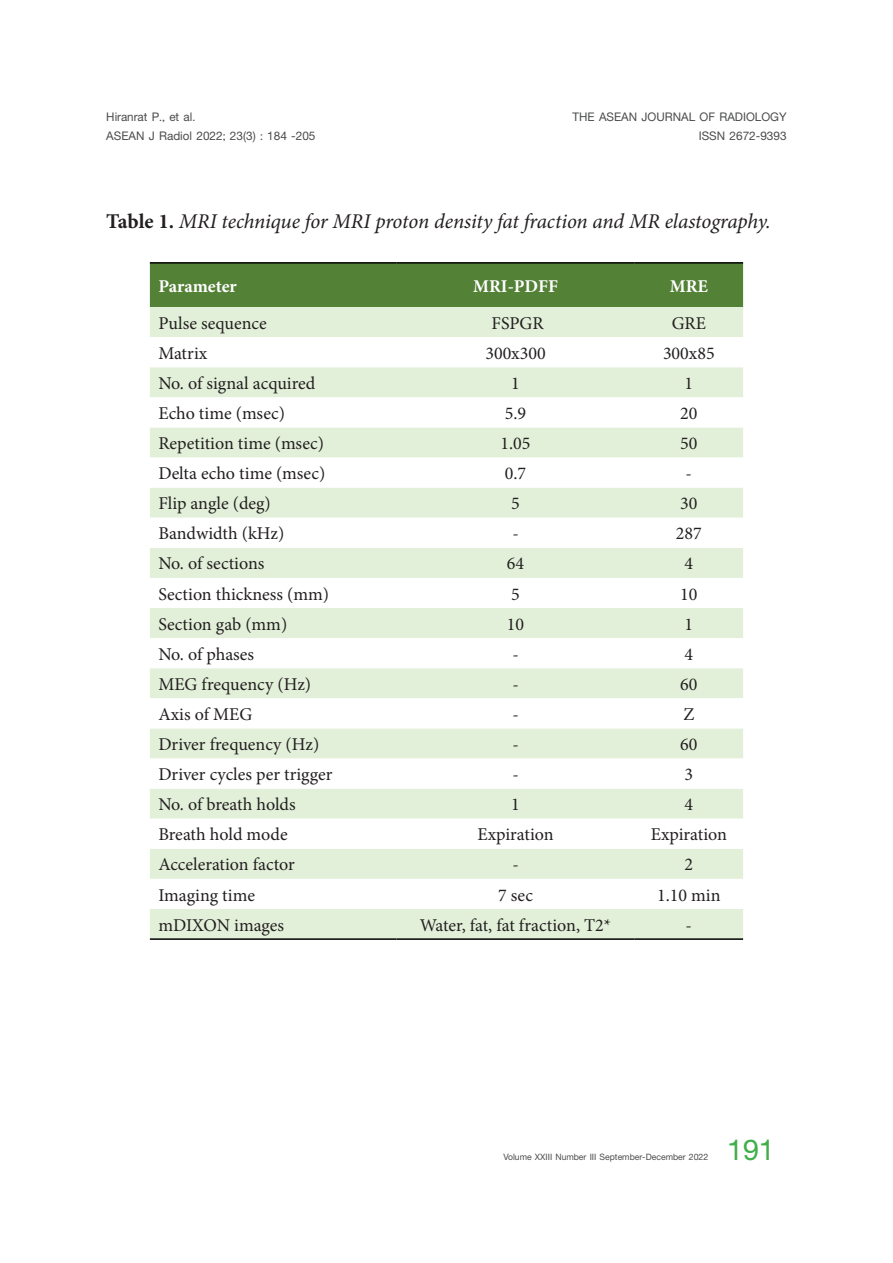
<style>
.page{position:relative;width:893px;height:1263px;background:#fff}
.page>*{position:absolute;margin:0;border:0;box-sizing:border-box;transform-origin:0 0}
.t1{font:700 43.5px "PSL Kanda Pro";color:#40ae49}
.t2{font:italic 21px "Minion Pro";letter-spacing:-.01em;color:#231f20}
.t3{font:18px "Minion Pro";color:#231f20}
.t4{font:700 18px/18.9px "PSL Kanda Pro";color:#4b4c4d}
.t5{font:700 18px "Minion Pro";color:#fff}
.t6{font:700 13.35px "PSL Kanda Pro";color:#4b4c4d}
.s1{font-weight:700;font-style:normal}
</style>
<div class="page">
<div style="left:150px;top:264px;width:593px;height:43px;background:#538136"></div>
<div style="left:150px;top:307px;width:593px;height:631px;background:#e2f0d9"></div>
<svg style="left:150px;top:337px;width:593px;height:572px"></svg>
<hr style="left:150px;top:262px;width:246px;height:2px;background:#000">
<hr style="left:396px;top:262px;width:239px;height:2px;background:#000">
<hr style="left:635px;top:262px;width:108px;height:2px;background:#000">
<hr style="left:635px;top:938px;width:108px;height:2px;background:#000">
<hr style="left:150px;top:938px;width:246px;height:2px;background:#000">
<hr style="left:396px;top:938px;width:239px;height:2px;background:#000">
<p class="t4" style="left:106px;top:107px;width:211px">Hiranrat P., et al.<br>ASEAN J Radiol 2022; 23(3) : 184 -205</p>
<p class="t4" style="left:572px;top:107px;width:216px">THE ASEAN JOURNAL OF RADIOLOGY</p>
<p class="t4" style="left:699px;top:126px;width:89px">ISSN 2672-9393</p>
<p class="t2" style="left:106px;top:207px;width:666px"><span class="s1">Table 1.</span> MRI technique for MRI proton density fat fraction and MR elastography.</p>
<p class="t5" style="left:158px;top:273px;width:80px">Parameter</p>
<p class="t5" style="left:473px;top:273px;width:86px">MRI-PDFF</p>
<p class="t5" style="left:670px;top:273px;width:40px">MRE</p>
<p class="t3" style="left:158px;top:311px;width:110px">Pulse sequence</p>
<p class="t3" style="left:492px;top:311px;width:54px">FSPGR</p>
<p class="t3" style="left:672px;top:311px;width:36px">GRE</p>
<p class="t3" style="left:158px;top:341px;width:50px">Matrix</p>
<p class="t3" style="left:485px;top:341px;width:62px">300x300</p>
<p class="t3" style="left:663px;top:341px;width:53px">300x85</p>
<p class="t3" style="left:158px;top:371px;width:159px">No. of signal acquired</p>
<p class="t3" style="left:511px;top:371px;width:10px">1</p>
<p class="t3" style="left:684px;top:371px;width:10px">1</p>
<p class="t3" style="left:158px;top:401px;width:128px">Echo time (msec)</p>
<p class="t3" style="left:505px;top:401px;width:23px">5.9</p>
<p class="t3" style="left:680px;top:401px;width:19px">20</p>
<p class="t3" style="left:158px;top:431px;width:167px">Repetition time (msec)</p>
<p class="t3" style="left:501px;top:431px;width:32px">1.05</p>
<p class="t3" style="left:680px;top:431px;width:19px">50</p>
<p class="t3" style="left:158px;top:461px;width:168px">Delta echo time (msec)</p>
<p class="t3" style="left:505px;top:461px;width:23px">0.7</p>
<p class="t3" style="left:686px;top:461px;width:8px">-</p>
<p class="t3" style="left:158px;top:491px;width:114px">Flip angle (deg)</p>
<p class="t3" style="left:511px;top:491px;width:10px">5</p>
<p class="t3" style="left:680px;top:491px;width:19px">30</p>
<p class="t3" style="left:158px;top:521px;width:127px">Bandwidth (kHz)</p>
<p class="t3" style="left:512px;top:521px;width:8px">-</p>
<p class="t3" style="left:676px;top:521px;width:27px">287</p>
<p class="t3" style="left:158px;top:552px;width:108px">No. of sections</p>
<p class="t3" style="left:507px;top:552px;width:19px">64</p>
<p class="t3" style="left:684px;top:552px;width:10px">4</p>
<p class="t3" style="left:158px;top:582px;width:172px">Section thickness (mm)</p>
<p class="t3" style="left:511px;top:582px;width:10px">5</p>
<p class="t3" style="left:680px;top:582px;width:19px">10</p>
<p class="t3" style="left:158px;top:612px;width:130px">Section gab (mm)</p>
<p class="t3" style="left:507px;top:612px;width:19px">10</p>
<p class="t3" style="left:684px;top:612px;width:10px">1</p>
<p class="t3" style="left:158px;top:642px;width:97px">No. of phases</p>
<p class="t3" style="left:512px;top:642px;width:8px">-</p>
<p class="t3" style="left:684px;top:642px;width:10px">4</p>
<p class="t3" style="left:158px;top:672px;width:154px">MEG frequency (Hz)</p>
<p class="t3" style="left:512px;top:672px;width:8px">-</p>
<p class="t3" style="left:680px;top:672px;width:19px">60</p>
<p class="t3" style="left:158px;top:702px;width:95px">Axis of MEG</p>
<p class="t3" style="left:512px;top:702px;width:8px">-</p>
<p class="t3" style="left:683px;top:702px;width:12px">Z</p>
<p class="t3" style="left:158px;top:732px;width:162px">Driver frequency (Hz)</p>
<p class="t3" style="left:512px;top:732px;width:8px">-</p>
<p class="t3" style="left:680px;top:732px;width:19px">60</p>
<p class="t3" style="left:158px;top:762px;width:176px">Driver cycles per trigger</p>
<p class="t3" style="left:512px;top:762px;width:8px">-</p>
<p class="t3" style="left:684px;top:762px;width:10px">3</p>
<p class="t3" style="left:158px;top:792px;width:139px">No. of breath holds</p>
<p class="t3" style="left:511px;top:792px;width:10px">1</p>
<p class="t3" style="left:684px;top:792px;width:10px">4</p>
<p class="t3" style="left:158px;top:822px;width:131px">Breath hold mode</p>
<p class="t3" style="left:477px;top:822px;width:78px">Expiration</p>
<p class="t3" style="left:651px;top:822px;width:78px">Expiration</p>
<p class="t3" style="left:158px;top:853px;width:138px">Acceleration factor</p>
<p class="t3" style="left:512px;top:853px;width:8px">-</p>
<p class="t3" style="left:684px;top:853px;width:10px">2</p>
<p class="t3" style="left:158px;top:883px;width:98px">Imaging time</p>
<p class="t3" style="left:498px;top:883px;width:36px">7 sec</p>
<p class="t3" style="left:657px;top:883px;width:65px">1.10 min</p>
<p class="t3" style="left:158px;top:913px;width:127px">mDIXON images</p>
<p class="t3" style="left:420px;top:913px;width:193px">Water, fat, fat fraction, T2*</p>
<p class="t3" style="left:686px;top:913px;width:8px">-</p>
<p class="t6" style="left:503px;top:1149px;width:207px">Volume XXIII Number III September-December 2022</p>
<h1 class="t1" style="left:727px;top:1125px;width:49px">191</h1>
</div>
